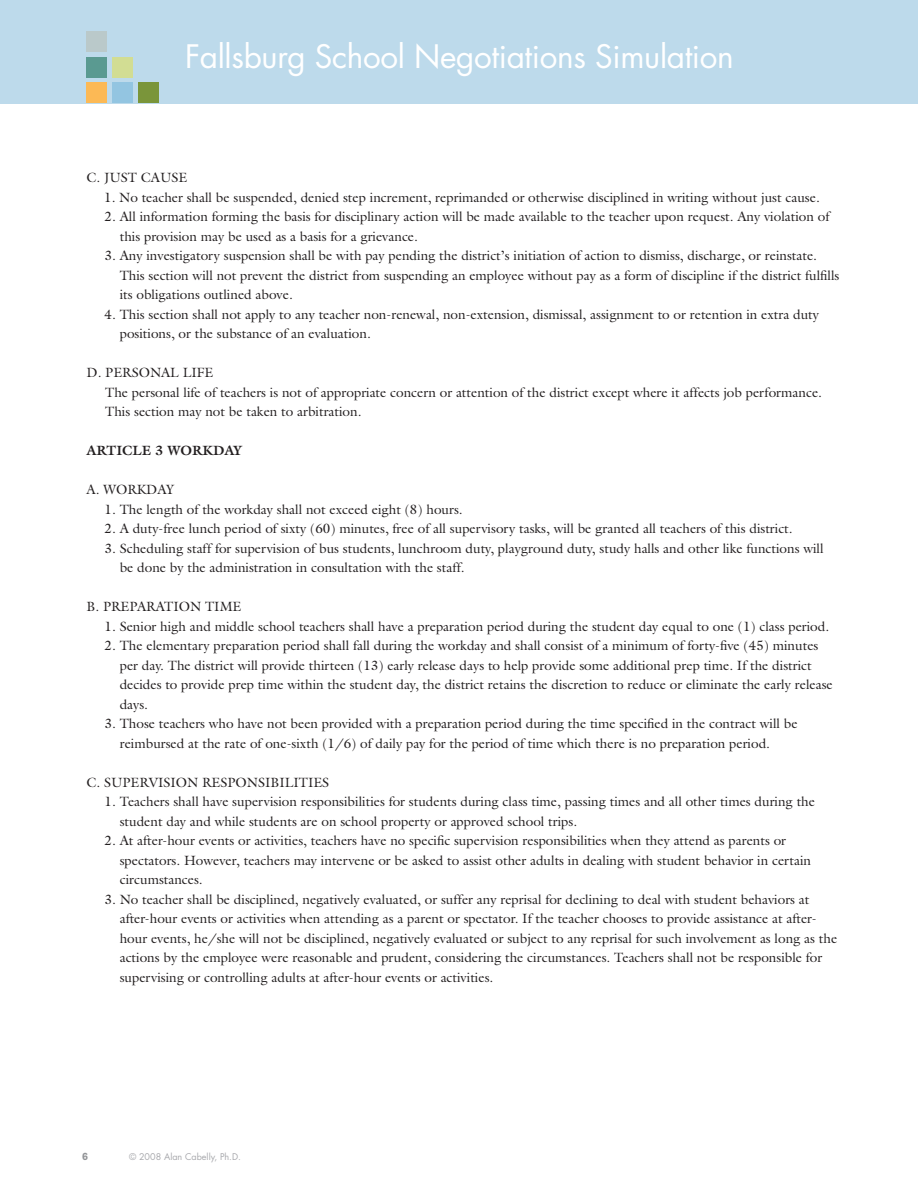
<style>
.page{position:relative;width:918px;height:1188px;background:#fff}
.page>*{position:absolute;margin:0;border:0;box-sizing:border-box;transform-origin:0 0}
.t1{font:31.5px "Futura";letter-spacing:-.01em;color:#fff}
.Body_ITC_Galliard_9{font:13.5px/19.5px "Galliard";color:#231f20}
.Body_ITC_Galliard_9-2{font:700 13.5px "Galliard";color:#231f20}
.t2{font:700 10.5px "Akzidenz Grotesk BE";color:#939598}
.t3{font:9px "Futura";color:#a8a9ad}
</style>
<div class="page">
<div style="left:1px;top:0;width:917px;height:103px;background:#bddaeb"></div>
<div style="left:86px;top:32px;width:21px;height:20px;background:#bac9ca"></div>
<div style="left:138px;top:82px;width:20px;height:21px;background:#7a953a"></div>
<div style="left:86px;top:57px;width:21px;height:20px;background:#5a9a91"></div>
<div style="left:112px;top:57px;width:21px;height:20px;background:#d2dd93"></div>
<div style="left:86px;top:82px;width:21px;height:21px;background:#fcb955"></div>
<div style="left:112px;top:82px;width:21px;height:21px;background:#93c5e1"></div>
<h1 class="t1" style="left:185px;top:37px;width:550px">Fallsburg School Negotiations Simulation</h1>
<p class="Body_ITC_Galliard_9" style="left:87px;top:168px;width:102px">C. JUST CAUSE</p>
<p class="Body_ITC_Galliard_9" style="left:104px;top:187px;width:717px">1. No teacher shall be suspended, denied step increment, reprimanded or otherwise disciplined in writing without just cause.</p>
<p class="Body_ITC_Galliard_9" style="left:120px;top:207px;width:711px;text-indent:-15px">2. All information forming the basis for disciplinary action will be made available to the teacher upon request. Any violation of this provision may be used as a basis for a grievance.</p>
<p class="Body_ITC_Galliard_9" style="left:120px;top:246px;width:721px;text-indent:-15px">3. Any investigatory suspension shall be with pay pending the district’s initiation of action to dismiss, discharge, or reinstate.<br>This section will not prevent the district from suspending an employee without pay as a form of discipline if the district fulfills its obligations outlined above.</p>
<p class="Body_ITC_Galliard_9" style="left:120px;top:304px;width:701px;text-indent:-15px">4. This section shall not apply to any teacher non-renewal, non-extension, dismissal, assignment to or retention in extra duty positions, or the substance of an evaluation.</p>
<p class="Body_ITC_Galliard_9" style="left:105px;top:363px;width:718px;text-indent:-19px">D. PERSONAL LIFE<br>The personal life of teachers is not of appropriate concern or attention of the district except where it affects job performance.<br>This section may not be taken to arbitration.</p>
<p class="Body_ITC_Galliard_9-2" style="left:87px;top:442px;width:157px">ARTICLE 3 WORKDAY</p>
<p class="Body_ITC_Galliard_9" style="left:87px;top:480px;width:89px">A. WORKDAY</p>
<p class="Body_ITC_Galliard_9" style="left:105px;top:499px;width:360px">1. The length of the workday shall not exceed eight (8) hours.</p>
<p class="Body_ITC_Galliard_9" style="left:105px;top:519px;width:690px">2. A duty-free lunch period of sixty (60) minutes, free of all supervisory tasks, will be granted all teachers of this district.</p>
<p class="Body_ITC_Galliard_9" style="left:120px;top:538px;width:705px;text-indent:-15px">3. Scheduling staff for supervision of bus students, lunchroom duty, playground duty, study halls and other like functions will be done by the administration in consultation with the staff.</p>
<p class="Body_ITC_Galliard_9" style="left:87px;top:597px;width:156px">B. PREPARATION TIME</p>
<p class="Body_ITC_Galliard_9" style="left:105px;top:616px;width:726px">1. Senior high and middle school teachers shall have a preparation period during the student day equal to one (1) class period.</p>
<p class="Body_ITC_Galliard_9" style="left:120px;top:636px;width:715px;text-indent:-15px">2. The elementary preparation period shall fall during the workday and shall consist of a minimum of forty-five (45) minutes per day. The district will provide thirteen (13) early release days to help provide some additional prep time. If the district decides to provide prep time within the student day, the district retains the discretion to reduce or eliminate the early release days.</p>
<p class="Body_ITC_Galliard_9" style="left:120px;top:714px;width:679px;text-indent:-15px">3. Those teachers who have not been provided with a preparation period during the time specified in the contract will be reimbursed at the rate of one-sixth (1/6) of daily pay for the period of time which there is no preparation period.</p>
<p class="Body_ITC_Galliard_9" style="left:87px;top:772px;width:244px">C. SUPERVISION RESPONSIBILITIES</p>
<p class="Body_ITC_Galliard_9" style="left:120px;top:792px;width:697px;text-indent:-15px">1. Teachers shall have supervision responsibilities for students during class time, passing times and all other times during the student day and while students are on school property or approved school trips.</p>
<p class="Body_ITC_Galliard_9" style="left:120px;top:831px;width:693px;text-indent:-15px">2. At after-hour events or activities, teachers have no specific supervision responsibilities when they attend as parents or spectators. However, teachers may intervene or be asked to assist other adults in dealing with student behavior in certain circumstances.</p>
<p class="Body_ITC_Galliard_9" style="left:120px;top:889px;width:719px;text-indent:-15px">3. No teacher shall be disciplined, negatively evaluated, or suffer any reprisal for declining to deal with student behaviors at after-hour events or activities when attending as a parent or spectator. If the teacher chooses to provide assistance at after&shy;hour events, he/she will not be disciplined, negatively evaluated or subject to any reprisal for such involvement as long as the actions by the employee were reasonable and prudent, considering the circumstances. Teachers shall not be responsible for supervising or controlling adults at after-hour events or activities.</p>
<p class="t2" style="left:82px;top:1150px;width:7px">6</p>
<p class="t3" style="left:129px;top:1151px;width:113px">© 2008 Alan Cabelly, Ph.D.</p>
</div>
